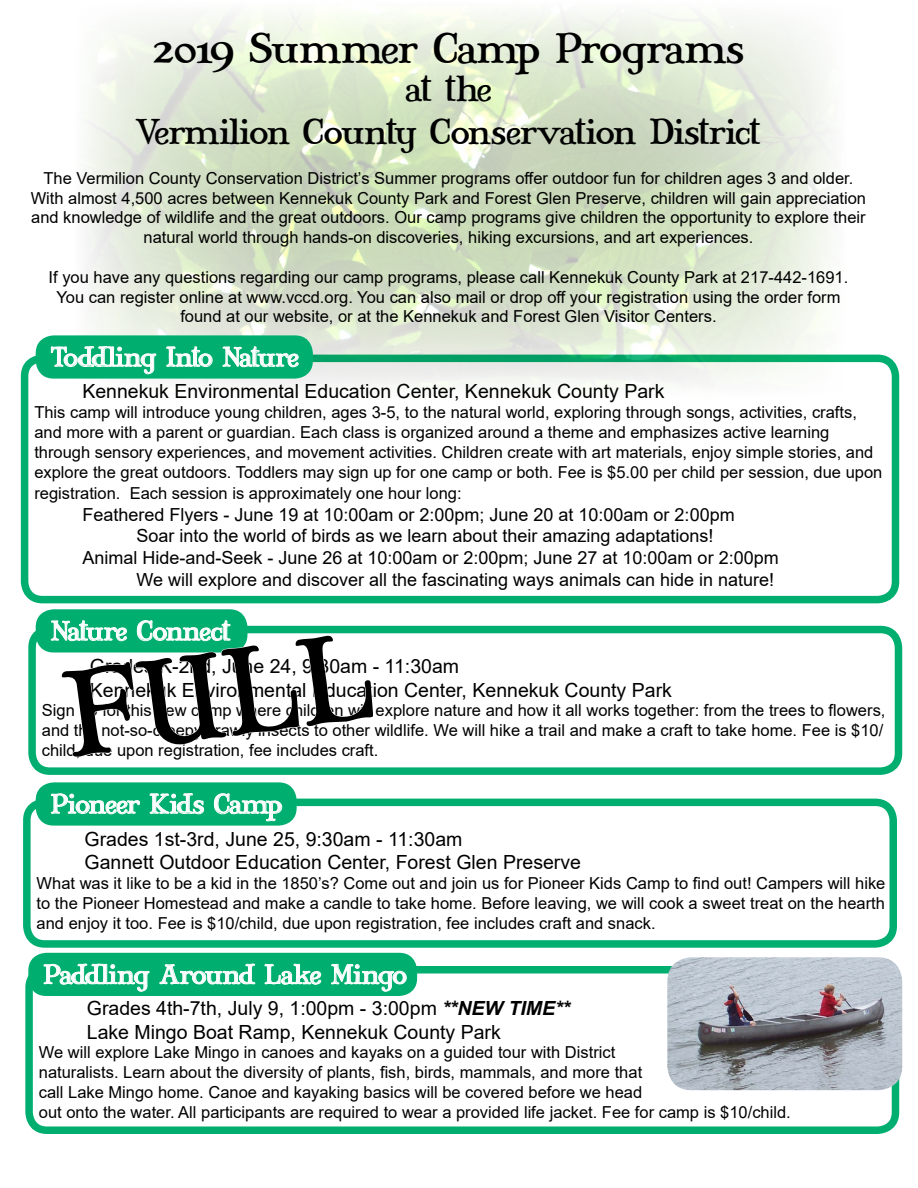
<style>
.page{position:relative;width:918px;height:1188px;background:#fff}
.page>*{position:absolute;margin:0;border:0;box-sizing:border-box;transform-origin:0 0}
.t1{font:108px "Mary Jane Antique";color:#000}
.t2{font:37.5px "Mary Jane Antique";letter-spacing:-.03em;color:#000}
.t3{font:31.5px/43.2px "Mary Jane Antique";letter-spacing:-.04em;color:#000;text-align:center}
.t4{font:24px "Mary Jane Antique";letter-spacing:-.045em;color:#fff}
.t5{font:24px "Mary Jane Antique";letter-spacing:-.065em;color:#fff}
.t6{font:19.5px/23.4px "Arial";color:#000}
.t7{font:18px "Arial";color:#000}
.t8{font:16.5px/19.8px "Arial";color:#000}
.s1{font-weight:700;font-style:italic}
</style>
<div class="page">
<div style="left:28px;top:626px;width:874px;height:149px;border:8px solid #00ae6f;border-radius:18px"></div>
<div style="left:21px;top:355px;width:878px;height:248px;border:8px solid #00ae6f;border-radius:18px"></div>
<img style="left:86px;top:13px;width:762px;height:372px">
<div style="left:36px;top:335px;width:277px;height:44px;background:#00ae6f;border-radius:18px"></div>
<svg style="left:51px;top:346px;width:106px;height:29px"></svg>
<svg style="left:166px;top:346px;width:47px;height:21px"></svg>
<svg style="left:222px;top:346px;width:77px;height:22px"></svg>
<div style="left:25px;top:966px;width:874px;height:168px;border:8px solid #00ae6f;border-radius:18px"></div>
<div style="left:28px;top:953px;width:389px;height:43px;background:#00ae6f;border-radius:18px"></div>
<svg style="left:43px;top:963px;width:107px;height:29px"></svg>
<svg style="left:159px;top:963px;width:97px;height:22px"></svg>
<svg style="left:264px;top:963px;width:57px;height:22px"></svg>
<svg style="left:331px;top:964px;width:76px;height:28px"></svg>
<div style="left:23px;top:799px;width:874px;height:149px;border:8px solid #00ae6f;border-radius:18px"></div>
<div style="left:36px;top:782px;width:261px;height:44px;background:#00ae6f;border-radius:18px"></div>
<svg style="left:51px;top:793px;width:89px;height:22px"></svg>
<svg style="left:149px;top:793px;width:55px;height:22px"></svg>
<svg style="left:214px;top:793px;width:68px;height:29px"></svg>
<img style="left:667px;top:957px;width:235px;height:133px">
<div style="left:36px;top:609px;width:211px;height:44px;background:#00ae6f;border-radius:18px"></div>
<svg style="left:51px;top:620px;width:323px;height:33px"></svg>
<h2 class="t2" style="left:153px;top:16px;width:593px">2019 Summer Camp Programs</h2>
<h3 class="t3" style="left:136px;top:65px;width:626px">at the<br>Vermilion County Conservation District</h3>
<p class="t8" style="left:31px;top:168px;width:837px;text-align:center">The Vermilion County Conservation District’s Summer programs offer outdoor fun for children ages 3 and older.<br>With almost 4,500 acres between Kennekuk County Park and Forest Glen Preserve, children will gain appreciation and knowledge of wildlife and the great outdoors. Our camp programs give children the opportunity to explore their natural world through hands-on discoveries, hiking excursions, and art experiences.</p>
<p class="t8" style="left:49px;top:267px;width:801px;text-align:center">If you have any questions regarding our camp programs, please call Kennekuk County Park at 217-442-1691.<br>You can register online at www.vccd.org. You can also mail or drop off your registration using the order form found at our website, or at the Kennekuk and Forest Glen Visitor Centers.</p>
<h3 class="t5" style="left:51px;top:336px;width:250px">Toddling Into Nature</h3>
<p class="t6" style="left:82px;top:380px;width:584px">Kennekuk Environmental Education Center, Kennekuk County Park</p>
<p class="t8" style="left:34px;top:402px;width:850px">This camp will introduce young children, ages 3-5, to the natural world, exploring through songs, activities, crafts, and more with a parent or guardian. Each class is organized around a theme and emphasizes active learning through sensory experiences, and movement activities. Children create with art materials, enjoy simple stories, and explore the great outdoors. Toddlers may sign up for one camp or both. Fee is $5.00 per child per session, due upon</p>
<p class="t8" style="left:34px;top:483px;width:429px">registration. Each session is approximately one hour long:</p>
<p class="t7" style="left:82px;top:502px;width:654px">Feathered Flyers - June 19 at 10:00am or 2:00pm; June 20 at 10:00am or 2:00pm</p>
<p class="t7" style="left:136px;top:524px;width:579px">Soar into the world of birds as we learn about their amazing adaptations!</p>
<p class="t7" style="left:82px;top:545px;width:698px">Animal Hide-and-Seek - June 26 at 10:00am or 2:00pm; June 27 at 10:00am or 2:00pm</p>
<p class="t7" style="left:136px;top:567px;width:639px">We will explore and discover all the fascinating ways animals can hide in nature!</p>
<h3 class="t4" style="left:51px;top:610px;width:181px">Nature Connect</h3>
<h1 class="t1" style="left:51px;top:623px;width:312px;rotate:-8deg">FULL</h1>
<p class="t6" style="left:90px;top:655px;width:584px">Grades K-2nd, June 24, 9:30am - 11:30am<br>Kennekuk Environmental Education Center, Kennekuk County Park</p>
<p class="t8" style="left:42px;top:701px;width:845px">Sign up for this new camp where children will explore nature and how it all works together: from the trees to flowers, and the not-so-creepy crawly insects to other wildlife. We will hike a trail and make a craft to take home. Fee is $10/ child, due upon registration, fee includes craft.</p>
<h3 class="t4" style="left:51px;top:783px;width:233px">Pioneer Kids Camp</h3>
<p class="t6" style="left:85px;top:827px;width:498px">Grades 1st-3rd, June 25, 9:30am - 11:30am<br>Gannett Outdoor Education Center, Forest Glen Preserve</p>
<p class="t8" style="left:37px;top:873px;width:850px;text-align:justify">What was it like to be a kid in the 1850’s? Come out and join us for Pioneer Kids Camp to find out! Campers will hike to the Pioneer Homestead and make a candle to take home. Before leaving, we will cook a sweet treat on the hearth and enjoy it too. Fee is $10/child, due upon registration, fee includes craft and snack.</p>
<h3 class="t4" style="left:43px;top:953px;width:365px">Paddling Around Lake Mingo</h3>
<p class="t6" style="left:87px;top:997px;width:485px">Grades 4th-7th, July 9, 1:00pm - 3:00pm <span class="s1">**NEW TIME**<br></span>Lake Mingo Boat Ramp, Kennekuk County Park</p>
<p class="t8" style="left:39px;top:1043px;width:754px">We will explore Lake Mingo in canoes and kayaks on a guided tour with District<br>naturalists. Learn about the diversity of plants, fish, birds, mammals, and more that<br>call Lake Mingo home. Canoe and kayaking basics will be covered before we head<br>out onto the water. All participants are required to wear a provided life jacket. Fee for camp is $10/child.</p>
</div>
